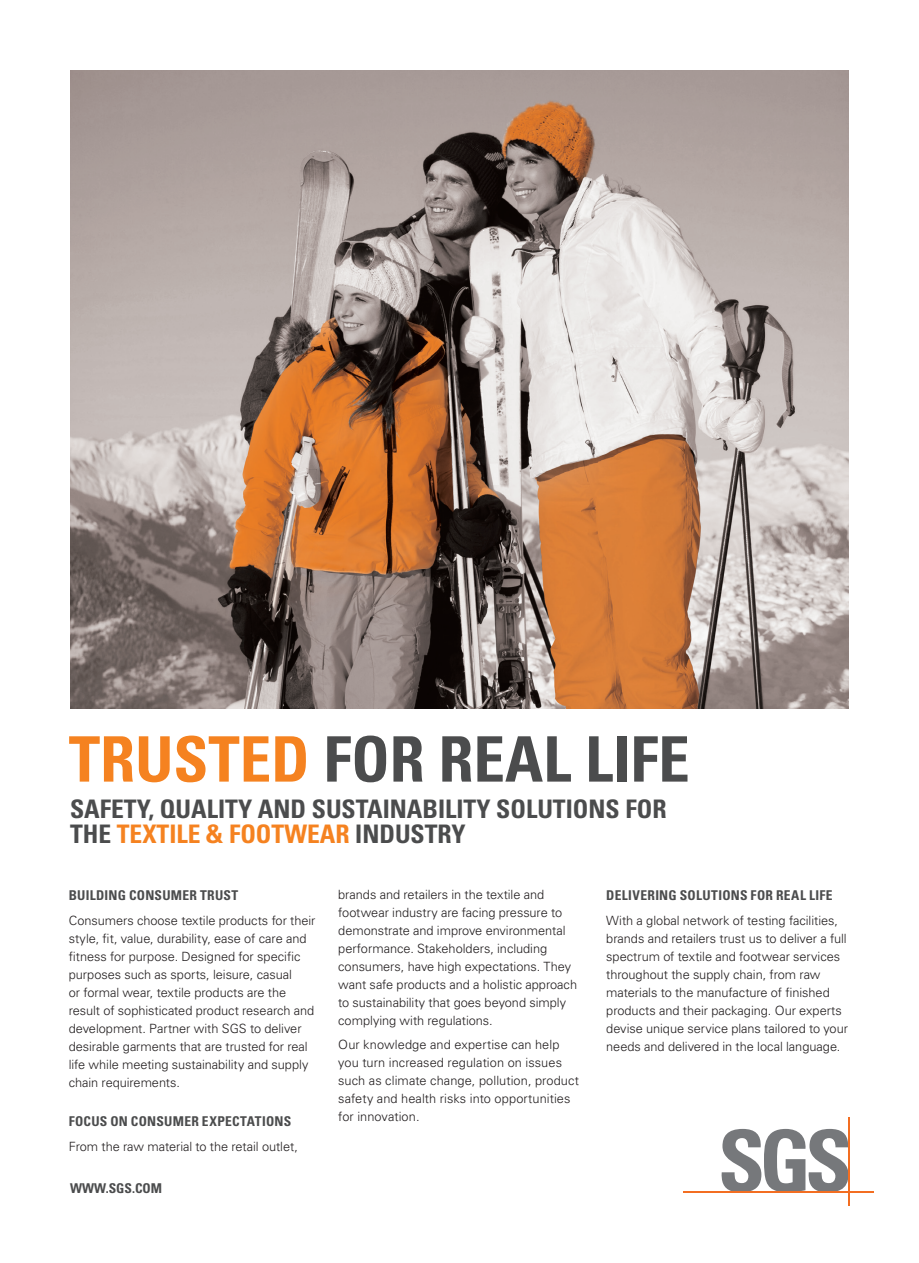
<style>
.page{position:relative;width:919px;height:1263px;background:#fff}
.page>*{position:absolute;margin:0;border:0;box-sizing:border-box;transform-origin:0 0}
.t1{font:700 condensed 62.7px "Univers";color:#4b4c4d}
.t2{font:700 condensed 25.5px/25.5px "Univers";color:#4b4c4d}
.SUBHEADINGS{font:700 condensed 13.5px "Univers";letter-spacing:.02em;color:#4b4c4d}
.SUBHEADINGS-2{font:700 condensed 13.5px "Univers";color:#4b4c4d}
.BODY_TEXT_LISTS_SPAC{font:300 12.75px/18px "Univers";color:#231f20}
.HEADINGS{font:300 12.75px/18px "Univers";letter-spacing:-.005em;color:#231f20}
.s1{color:#f58220}
</style>
<div class="page">
<img style="left:70px;top:70px;width:778px;height:638px">
<svg style="left:721px;top:1129px;width:126px;height:62px"></svg>
<hr style="left:683px;top:1191px;width:190px;height:2px;background:#f36e21">
<hr style="left:847px;top:1117px;width:2px;height:88px;background:#f36e21">
<p class="t1" style="left:69px;top:721px;width:622px"><span class="s1">TRUSTED</span> FOR REAL LIFE</p>
<p class="t2" style="left:70px;top:796px;width:598px">SAFETY, QUALITY AND SUSTAINABILITY SOLUTIONS FOR<br>THE <span class="s1">TEXTILE &amp; FOOTWEAR</span> INDUSTRY</p>
<p class="SUBHEADINGS" style="left:69px;top:887px;width:171px">BUILDING CONSUMER TRUST</p>
<p class="HEADINGS" style="left:69px;top:911px;width:248px">Consumers choose textile products for their style, fit, value, durability, ease of care and fitness for purpose. Designed for specific purposes such as sports, leisure, casual<br>or formal wear, textile products are the result of sophisticated product research and development. Partner with SGS to deliver desirable garments that are trusted for real life while meeting sustainability and supply chain requirements.</p>
<p class="SUBHEADINGS" style="left:69px;top:1113px;width:224px">FOCUS ON CONSUMER EXPECTATIONS</p>
<p class="BODY_TEXT_LISTS_SPAC" style="left:69px;top:1137px;width:230px">From the raw material to the retail outlet,</p>
<p class="SUBHEADINGS-2" style="left:70px;top:1180px;width:93px">WWW.SGS.COM</p>
<p class="BODY_TEXT_LISTS_SPAC" style="left:338px;top:885px;width:240px">brands and retailers in the textile and footwear industry are facing pressure to demonstrate and improve environmental performance. Stakeholders, including consumers, have high expectations. They want safe products and a holistic approach to sustainability that goes beyond simply complying with regulations.</p>
<p class="BODY_TEXT_LISTS_SPAC" style="left:338px;top:1035px;width:242px">Our knowledge and expertise can help you turn increased regulation on issues such as climate change, pollution, product safety and health risks into opportunities for innovation.</p>
<p class="SUBHEADINGS" style="left:606px;top:887px;width:228px">DELIVERING SOLUTIONS FOR REAL LIFE</p>
<p class="BODY_TEXT_LISTS_SPAC" style="left:606px;top:911px;width:243px">With a global network of testing facilities, brands and retailers trust us to deliver a full spectrum of textile and footwear services throughout the supply chain, from raw materials to the manufacture of finished products and their packaging. Our experts devise unique service plans tailored to your needs and delivered in the local language.</p>
</div>
